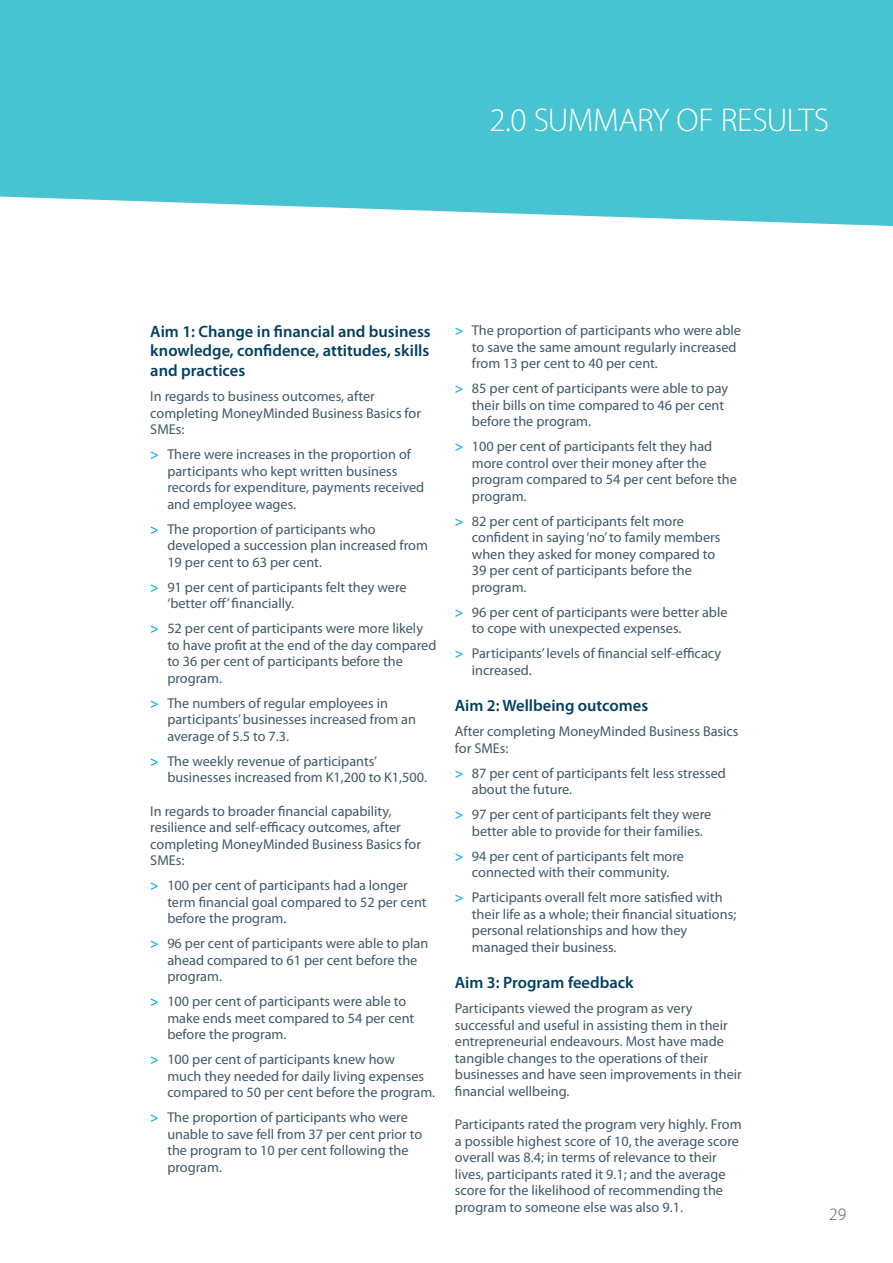
<style>
.page{position:relative;width:893px;height:1263px;background:#fff}
.page>*{position:absolute;margin:0;border:0;box-sizing:border-box;transform-origin:0 0}
.t1{font:300 33px "Myriad Pro";letter-spacing:-.02em;color:#fff}
.t2{font:300 17.4px "Myriad Pro";color:#405968}
.t3{font:600 16.5px/19.5px "Myriad Pro";color:#003f61;text-align:justify}
.t4{font:14.25px/16.5px "Myriad Pro";color:#405968}
.s1{font-weight:600;color:#00afef}
</style>
<div class="page">
<div style="left:0;top:0;width:893px;height:226px;background:#47c3d2"></div>
<h1 class="t1" style="left:490px;top:102px;width:341px">2.0 SUMMARY OF RESULTS</h1>
<p class="t3" style="left:150px;top:322px;width:282px">Aim 1: Change in financial and business knowledge, confidence, attitudes, skills and practices</p>
<p class="t4" style="left:150px;top:388px;width:272px">In regards to business outcomes, after completing MoneyMinded Business Basics for<br>SMEs:</p>
<p class="t4" style="left:167px;top:446px;width:258px;text-indent:-17px"><span class="s1">&gt;</span> There were increases in the proportion of participants who kept written business records for expenditure, payments received and employee wages.</p>
<p class="t4" style="left:167px;top:521px;width:262px;text-indent:-17px"><span class="s1">&gt;</span> The proportion of participants who developed a succession plan increased from<br>19 per cent to 63 per cent.</p>
<p class="t4" style="left:167px;top:579px;width:241px;text-indent:-17px"><span class="s1">&gt;</span> 91 per cent of participants felt they were ‘better off’ financially.</p>
<p class="t4" style="left:167px;top:620px;width:271px;text-indent:-17px"><span class="s1">&gt;</span> 52 per cent of participants were more likely to have profit at the end of the day compared to 36 per cent of participants before the program.</p>
<p class="t4" style="left:167px;top:695px;width:250px;text-indent:-17px"><span class="s1">&gt;</span> The numbers of regular employees in participants’ businesses increased from an average of 5.5 to 7.3.</p>
<p class="t4" style="left:167px;top:753px;width:261px;text-indent:-17px"><span class="s1">&gt;</span> The weekly revenue of participants’ businesses increased from K1,200 to K1,500.</p>
<p class="t4" style="left:150px;top:803px;width:272px">In regards to broader financial capability, resilience and self-efficacy outcomes, after completing MoneyMinded Business Basics for SMEs:</p>
<p class="t4" style="left:167px;top:877px;width:261px;text-indent:-17px"><span class="s1">&gt;</span> 100 per cent of participants had a longer term financial goal compared to 52 per cent before the program.</p>
<p class="t4" style="left:167px;top:935px;width:262px;text-indent:-17px"><span class="s1">&gt;</span> 96 per cent of participants were able to plan ahead compared to 61 per cent before the program.</p>
<p class="t4" style="left:167px;top:993px;width:248px;text-indent:-17px"><span class="s1">&gt;</span> 100 per cent of participants were able to make ends meet compared to 54 per cent before the program.</p>
<p class="t4" style="left:167px;top:1051px;width:269px;text-indent:-17px"><span class="s1">&gt;</span> 100 per cent of participants knew how<br>much they needed for daily living expenses compared to 50 per cent before the program.</p>
<p class="t4" style="left:167px;top:1109px;width:256px;text-indent:-17px"><span class="s1">&gt;</span> The proportion of participants who were unable to save fell from 37 per cent prior to the program to 10 per cent following the program.</p>
<p class="t4" style="left:472px;top:323px;width:271px;text-indent:-17px"><span class="s1">&gt;</span> The proportion of participants who were able to save the same amount regularly increased from 13 per cent to 40 per cent.</p>
<p class="t4" style="left:472px;top:381px;width:258px;text-indent:-17px"><span class="s1">&gt;</span> 85 per cent of participants were able to pay their bills on time compared to 46 per cent before the program.</p>
<p class="t4" style="left:472px;top:439px;width:266px;text-indent:-17px"><span class="s1">&gt;</span> 100 per cent of participants felt they had more control over their money after the program compared to 54 per cent before the program.</p>
<p class="t4" style="left:472px;top:513px;width:250px;text-indent:-17px"><span class="s1">&gt;</span> 82 per cent of participants felt more confident in saying ‘no’ to family members when they asked for money compared to<br>39 per cent of participants before the program.</p>
<p class="t4" style="left:472px;top:604px;width:257px;text-indent:-17px"><span class="s1">&gt;</span> 96 per cent of participants were better able to cope with unexpected expenses.</p>
<p class="t4" style="left:472px;top:646px;width:251px;text-indent:-17px"><span class="s1">&gt;</span> Participants’ levels of financial self-efficacy increased.</p>
<p class="t3" style="left:455px;top:696px;width:195px">Aim 2: Wellbeing outcomes</p>
<p class="t4" style="left:455px;top:724px;width:285px">After completing MoneyMinded Business Basics for SMEs:</p>
<p class="t4" style="left:472px;top:765px;width:256px;text-indent:-17px"><span class="s1">&gt;</span> 87 per cent of participants felt less stressed about the future.</p>
<p class="t4" style="left:455px;top:807px;width:258px;text-align:center"><span class="s1">&gt;</span> 97 per cent of participants felt they were better able to provide for their families.</p>
<p class="t4" style="left:455px;top:848px;width:231px;text-align:center"><span class="s1">&gt;</span> 94 per cent of participants felt more connected with their community.</p>
<p class="t4" style="left:472px;top:890px;width:266px;text-indent:-17px"><span class="s1">&gt;</span> Participants overall felt more satisfied with their life as a whole; their financial situations; personal relationships and how they managed their business.</p>
<p class="t3" style="left:455px;top:973px;width:180px">Aim 3: Program feedback</p>
<p class="t4" style="left:455px;top:1001px;width:288px">Participants viewed the program as very successful and useful in assisting them in their entrepreneurial endeavours. Most have made tangible changes to the operations of their businesses and have seen improvements in their financial wellbeing.</p>
<p class="t4" style="left:455px;top:1117px;width:288px">Participants rated the program very highly. From a possible highest score of 10, the average score overall was 8.4; in terms of relevance to their lives, participants rated it 9.1; and the average score for the likelihood of recommending the program to someone else was also 9.1.</p>
<p class="t2" style="left:829px;top:1205px;width:18px">29</p>
</div>
